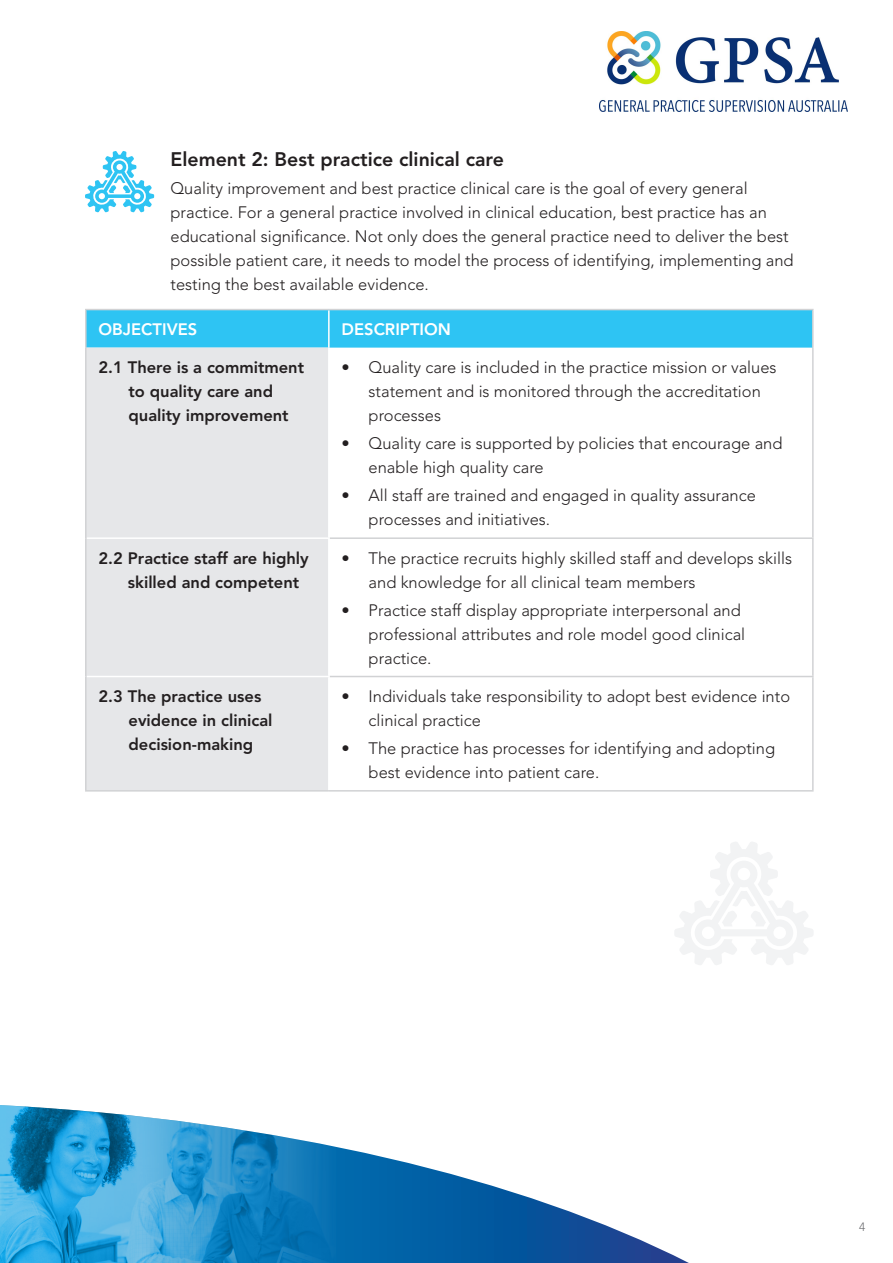
<style>
.page{position:relative;width:893px;height:1263px;background:#fff}
.page>*{position:absolute;margin:0;border:0;box-sizing:border-box;transform-origin:0 0}
.t1{font:800 19.5px "Avenir";color:#231f20}
.t2{font:300 16.5px/24px "Avenir";color:#231f20}
.t3{font:800 16.5px/24px "Avenir";color:#231f20}
.t4{font:800 16.5px "Avenir";color:#fff}
.t5{font:300 12px "Avenir";color:#6c6d70}
</style>
<div class="page">
<div style="left:87px;top:310px;width:725px;height:38px;background:#2ec4f3"></div>
<div style="left:87px;top:348px;width:241px;height:442px;background:#e6e7e9"></div>
<hr style="left:330px;top:537px;width:484px;height:2px;background:#d1d2d4">
<hr style="left:330px;top:676px;width:484px;height:1px;background:#d1d2d4">
<hr style="left:328px;top:310px;width:2px;height:38px;background:#fff">
<hr style="left:87px;top:537px;width:243px;height:2px;background:#fff">
<hr style="left:87px;top:676px;width:243px;height:1px;background:#fff">
<hr style="left:85px;top:309px;width:244px;height:1px;background:#d1d2d4">
<hr style="left:85px;top:310px;width:2px;height:38px;background:#d1d2d4">
<hr style="left:329px;top:309px;width:485px;height:1px;background:#d1d2d4">
<hr style="left:812px;top:310px;width:2px;height:38px;background:#d1d2d4">
<hr style="left:85px;top:348px;width:2px;height:190px;background:#d1d2d4">
<hr style="left:812px;top:348px;width:2px;height:189px;background:#d1d2d4">
<hr style="left:85px;top:538px;width:2px;height:138px;background:#d1d2d4">
<hr style="left:812px;top:539px;width:2px;height:137px;background:#d1d2d4">
<hr style="left:85px;top:676px;width:2px;height:114px;background:#d1d2d4">
<hr style="left:812px;top:677px;width:2px;height:113px;background:#d1d2d4">
<hr style="left:85px;top:790px;width:244px;height:1px;background:#d1d2d4">
<hr style="left:329px;top:790px;width:485px;height:1px;background:#d1d2d4">
<svg style="left:85px;top:151px;width:69px;height:61px"></svg>
<svg style="left:675px;top:842px;width:138px;height:123px"></svg>
<svg style="left:336px;top:1147px;width:353px;height:116px"></svg>
<img style="left:0;top:1105px;width:336px;height:158px">
<img style="left:600px;top:32px;width:248px;height:80px">
<p class="t1" style="left:171px;top:147px;width:335px">Element 2: Best practice clinical care</p>
<p class="t2" style="left:171px;top:176px;width:624px">Quality improvement and best practice clinical care is the goal of every general practice. For a general practice involved in clinical education, best practice has an educational significance. Not only does the general practice need to deliver the best possible patient care, it needs to model the process of identifying, implementing and testing the best available evidence.</p>
<p class="t4" style="left:99px;top:319px;width:100px">OBJECTIVES</p>
<p class="t4" style="left:342px;top:319px;width:111px">DESCRIPTION</p>
<p class="t3" style="left:129px;top:355px;width:177px;text-indent:-30px">2.1 There is a commitment to quality care and quality improvement</p>
<p class="t2" style="left:369px;top:355px;width:410px;text-indent:-27px">• Quality care is included in the practice mission or values statement and is monitored through the accreditation processes</p>
<p class="t2" style="left:369px;top:431px;width:415px;text-indent:-27px">• Quality care is supported by policies that encourage and enable high quality care</p>
<p class="t2" style="left:369px;top:484px;width:389px;text-indent:-27px">• All staff are trained and engaged in quality assurance processes and initiatives.</p>
<p class="t3" style="left:128px;top:546px;width:182px;text-indent:-29px">2.2 Practice staff are highly skilled and competent</p>
<p class="t2" style="left:369px;top:546px;width:425px;text-indent:-27px">• The practice recruits highly skilled staff and develops skills and knowledge for all clinical team members</p>
<p class="t2" style="left:369px;top:598px;width:378px;text-indent:-27px">• Practice staff display appropriate interpersonal and professional attributes and role model good clinical practice.</p>
<p class="t3" style="left:129px;top:684px;width:146px;text-indent:-30px">2.3 The practice uses evidence in clinical decision-making</p>
<p class="t2" style="left:369px;top:684px;width:423px;text-indent:-27px">• Individuals take responsibility to adopt best evidence into clinical practice</p>
<p class="t2" style="left:369px;top:736px;width:408px;text-indent:-27px">• The practice has processes for identifying and adopting best evidence into patient care.</p>
<p class="t5" style="left:859px;top:1220px;width:8px">4</p>
</div>
